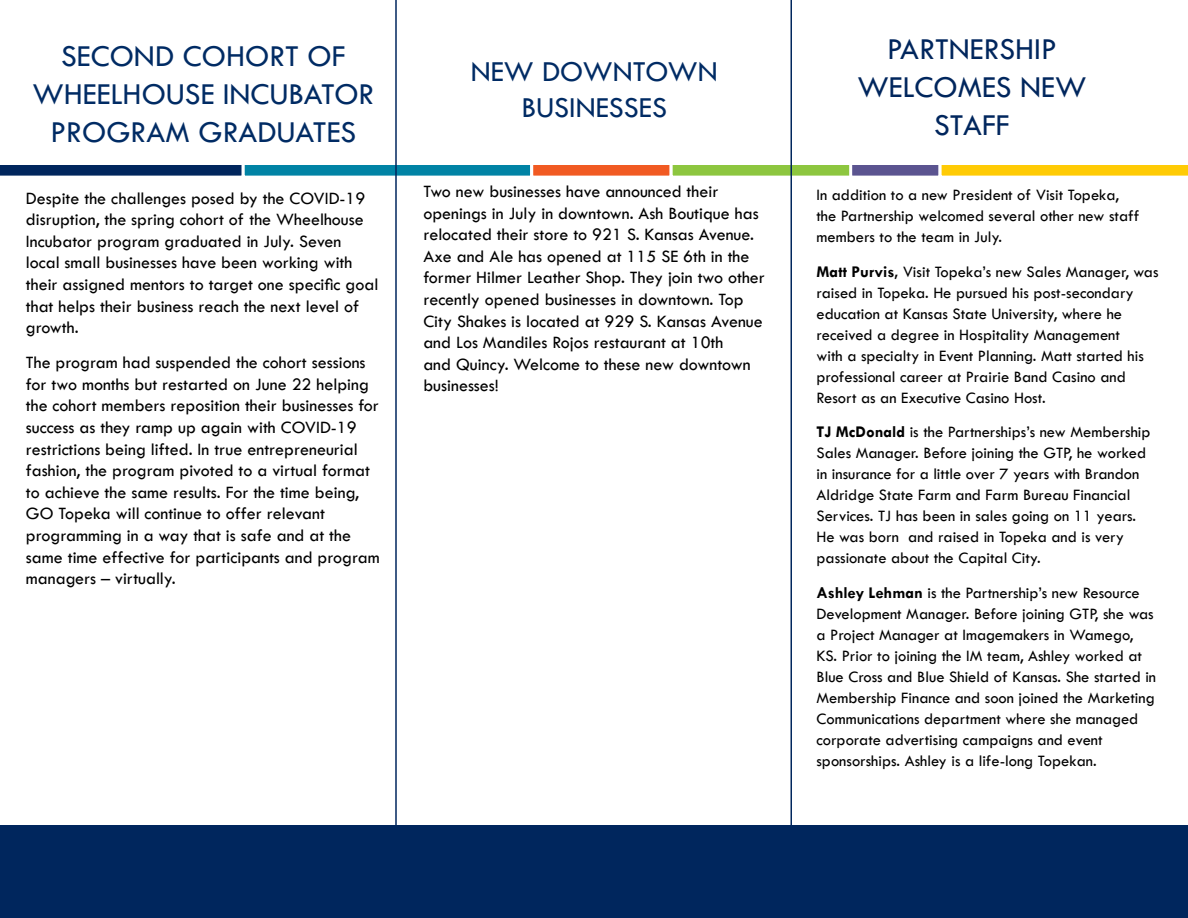
<style>
.page{position:relative;width:1188px;height:918px;background:#fff}
.page>*{position:absolute;margin:0;border:0;box-sizing:border-box;transform-origin:0 0}
.t1{font:31.5px/37.8px "Tw Cen";color:#002b64;text-align:center}
.t2{font:31.5px/37.8px "Tw Cen";color:#00265d;text-align:center}
.t3{font:30px/36px "Tw Cen";color:#002b64;text-align:center}
.t4{font:18px/21.6px "Tw Cen";color:#000}
.t5{font:16.5px/21px "Tw Cen";color:#000}
.s1{font-weight:700}
</style>
<div class="page">
<div style="left:0;top:825px;width:1188px;height:93px;background:#00265d"></div>
<svg style="left:0;top:165px;width:242px;height:11px;background:#092e63"></svg>
<div style="left:242px;top:162px;width:291px;height:17px;background:#0083a5;border:3px solid #fff"></div>
<div style="left:530px;top:162px;width:143px;height:17px;background:#f15a22;border:3px solid #fff"></div>
<div style="left:670px;top:162px;width:184px;height:17px;background:#8dc63f;border:3px solid #fff"></div>
<div style="left:849px;top:162px;width:93px;height:17px;background:#5b5490;border:3px solid #fff"></div>
<svg style="left:939px;top:162px;width:249px;height:17px"></svg>
<hr style="left:790px;top:0;width:2px;height:918px;background:#00265d">
<hr style="left:395px;top:0;width:2px;height:918px;background:#00265d">
<h1 class="t1" style="left:32px;top:38px;width:344px">SECOND COHORT OF<br>WHEELHOUSE INCUBATOR<br>PROGRAM GRADUATES</h1>
<p class="t4" style="left:26px;top:187px;width:354px">Despite the challenges posed by the COVID-19 disruption, the spring cohort of the Wheelhouse Incubator program graduated in July. Seven local small businesses have been working with their assigned mentors to target one specific goal that helps their business reach the next level of growth.</p>
<p class="t4" style="left:26px;top:352px;width:355px">The program had suspended the cohort sessions for two months but restarted on June 22 helping the cohort members reposition their businesses for success as they ramp up again with COVID-19 restrictions being lifted. In true entrepreneurial fashion, the program pivoted to a virtual format to achieve the same results. For the time being, GO Topeka will continue to offer relevant programming in a way that is safe and at the same time effective for participants and program managers – virtually.</p>
<h2 class="t3" style="left:471px;top:53px;width:249px">NEW DOWNTOWN<br>BUSINESSES</h2>
<p class="t4" style="left:423px;top:181px;width:343px">Two new businesses have announced their openings in July in downtown. Ash Boutique has relocated their store to 921 S. Kansas Avenue.<br>Axe and Ale has opened at 115 SE 6th in the former Hilmer Leather Shop. They join two other recently opened businesses in downtown. Top City Shakes is located at 929 S. Kansas Avenue and Los Mandiles Rojos restaurant at 10th<br>and Quincy. Welcome to these new downtown businesses!</p>
<h1 class="t2" style="left:857px;top:30px;width:231px">PARTNERSHIP<br>WELCOMES NEW<br>STAFF</h1>
<p class="t5" style="left:816px;top:185px;width:324px">In addition to a new President of Visit Topeka, the Partnership welcomed several other new staff members to the team in July.</p>
<p class="t5" style="left:816px;top:261px;width:344px"><span class="s1">Matt Purvis,</span> Visit Topeka’s new Sales Manager, was raised in Topeka. He pursued his post-secondary education at Kansas State University, where he received a degree in Hospitality Management<br>with a specialty in Event Planning. Matt started his professional career at Prairie Band Casino and Resort as an Executive Casino Host.</p>
<p class="t5" style="left:816px;top:422px;width:336px"><span class="s1">TJ McDonald</span> is the Partnerships’s new Membership Sales Manager. Before joining the GTP, he worked in insurance for a little over 7 years with Brandon Aldridge State Farm and Farm Bureau Financial Services. TJ has been in sales going on 11 years.<br>He was born and raised in Topeka and is very passionate about the Capital City.</p>
<p class="t5" style="left:816px;top:582px;width:341px"><span class="s1">Ashley Lehman</span> is the Partnership’s new Resource Development Manager. Before joining GTP, she was a Project Manager at Imagemakers in Wamego, KS. Prior to joining the IM team, Ashley worked at Blue Cross and Blue Shield of Kansas. She started in Membership Finance and soon joined the Marketing Communications department where she managed corporate advertising campaigns and event sponsorships. Ashley is a life-long Topekan.</p>
</div>
